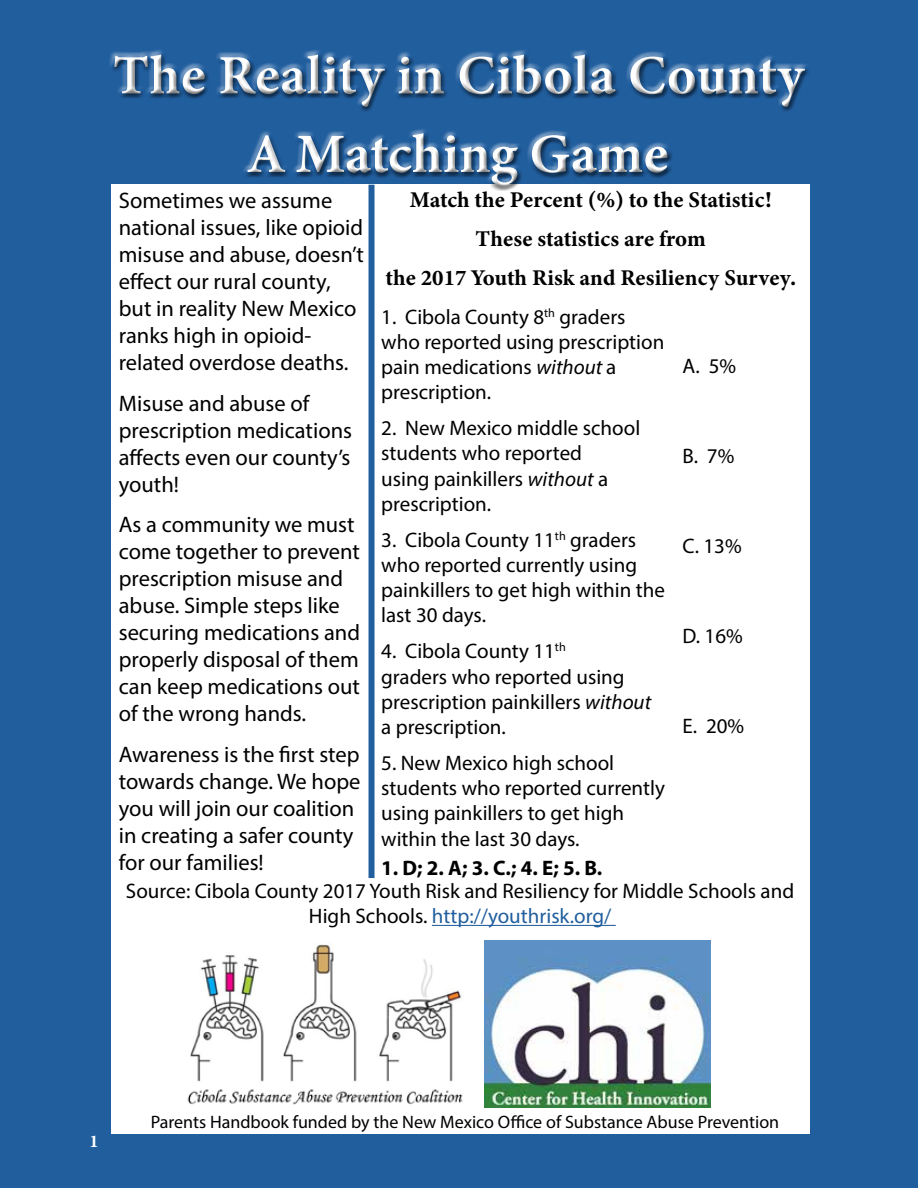
<style>
.page{position:relative;width:918px;height:1188px;background:#215e9e}
.page>*{position:absolute;margin:0;border:0;box-sizing:border-box;transform-origin:0 0}
.t1{font:55.5px/78.6px "Minion Variable Concept";letter-spacing:.02em;color:#fff;text-align:center}
.t2{font:22.5px/27px "Myriad Pro";color:#000}
.t3{font:22.5px/39px "Minion Variable Concept";letter-spacing:.025em;color:#000;text-align:center}
.t4{font:21px/25.2px "Myriad Pro";color:#000}
.t5{font:700 21px "Myriad Pro";color:#000}
.t6{font:18px "Myriad Pro";color:#000}
.t7{font:18px "Minion Variable Concept";color:#fff}
.s1{font-style:italic}
.s2{color:#215e9e}
</style>
<div class="page">
<div style="left:111px;top:185px;width:699px;height:949px;background:#fff"></div>
<div style="left:110px;top:51px;width:700px;height:140px;background:#000;opacity:.5"></div>
<hr style="left:432px;top:925px;width:184px;height:1px;background:#215e9e">
<img style="left:485px;top:941px;width:226px;height:167px">
<div style="left:369px;top:185px;width:6px;height:693px;background:#215e9e"></div>
<img style="left:187px;top:944px;width:276px;height:161px">
<h1 class="t1" style="left:113px;top:36px;width:691px">The Reality in Cibola County<br>A Matching Game</h1>
<p class="t3" style="left:385px;top:180px;width:411px">Match the Percent (%) to the Statistic!<br>These statistics are from<br>the 2017 Youth Risk and Resiliency Survey.</p>
<p class="t4" style="left:381px;top:304px;width:285px">1. Cibola County 8<sup>th</sup> graders who reported using prescription pain medications <span class="s1">without</span> a prescription.</p>
<p class="t4" style="left:381px;top:415px;width:261px">2. New Mexico middle school students who reported<br>using painkillers <span class="s1">without</span> a prescription.</p>
<p class="t4" style="left:381px;top:527px;width:285px">3. Cibola County 11<sup>th</sup> graders who reported currently using painkillers to get high within the last 30 days.</p>
<p class="t4" style="left:381px;top:638px;width:272px">4. Cibola County 11<sup>th<br></sup>graders who reported using prescription painkillers <span class="s1">without </span>a prescription.</p>
<p class="t4" style="left:381px;top:750px;width:285px">5. New Mexico high school students who reported currently using painkillers to get high within the last 30 days.</p>
<p class="t4" style="left:126px;top:878px;width:670px;text-align:center">Source: Cibola County 2017 Youth Risk and Resiliency for Middle Schools and<br>High Schools. <span class="s2">http://youthrisk.org/</span></p>
<p class="t2" style="left:119px;top:187px;width:247px">Sometimes we assume national issues, like opioid misuse and abuse, doesn’t effect our rural county, but in reality New Mexico ranks high in opioid&shy;related overdose deaths.</p>
<p class="t2" style="left:119px;top:389px;width:235px">Misuse and abuse of prescription medications affects even our county’s youth!</p>
<p class="t2" style="left:119px;top:511px;width:243px">As a community we must come together to prevent prescription misuse and abuse. Simple steps like securing medications and properly disposal of them can keep medications out of the wrong hands.</p>
<p class="t2" style="left:119px;top:740px;width:243px">Awareness is the first step towards change. We hope you will join our coalition in creating a safer county for our families!</p>
<p class="t4" style="left:683px;top:353px;width:55px">A. 5%</p>
<p class="t4" style="left:683px;top:443px;width:53px">B. 7%</p>
<p class="t4" style="left:683px;top:533px;width:61px">C. 13%</p>
<p class="t4" style="left:683px;top:623px;width:62px">D. 16%</p>
<p class="t4" style="left:683px;top:713px;width:63px">E. 20%</p>
<p class="t5" style="left:381px;top:855px;width:222px">1. D; 2. A; 3. C.; 4. E; 5. B.</p>
<p class="t7" style="left:89px;top:1128px;width:10px">1</p>
<p class="t6" style="left:151px;top:1111px;width:630px">Parents Handbook funded by the New Mexico Office of Substance Abuse Prevention</p>
</div>
